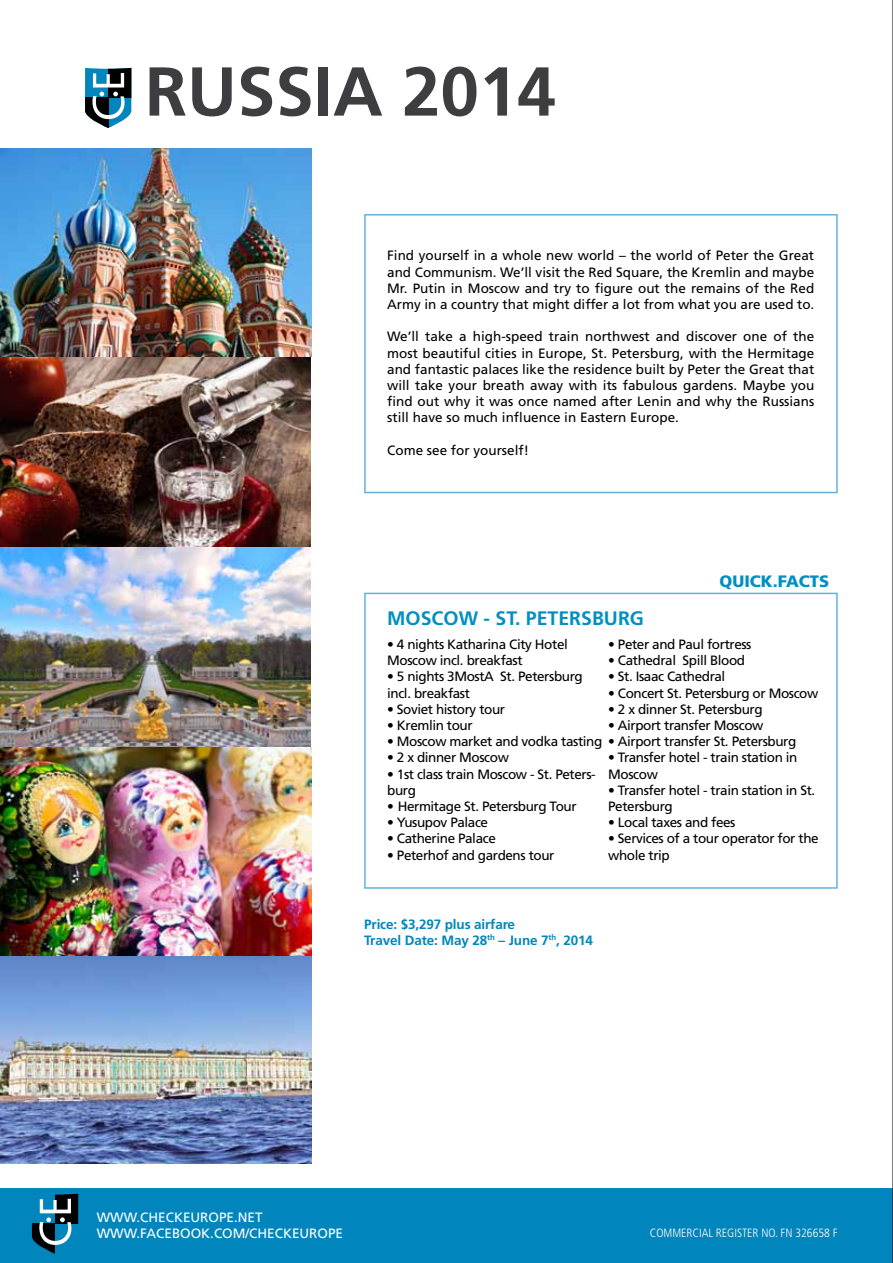
<style>
.page{position:relative;width:893px;height:1263px;background:#fff}
.page>*{position:absolute;margin:0;border:0;box-sizing:border-box;transform-origin:0 0}
.t1{font:700 69.15px "Frutiger LT Std";color:#3e3d40}
.t2{font:700 19.5px "Frutiger LT Std";color:#0090c2}
.t3{font:900 16.5px "Frutiger LT Std";color:#0090c2}
.t4{font:13.5px/16.2px "Frutiger LT Std";letter-spacing:-.03em;color:#000}
.t5{font:700 13.5px/16.2px "Frutiger LT Std";letter-spacing:-.01em;color:#0086bc}
.t6{font:13.5px/16.2px "Frutiger LT Std";color:#fff}
.t7{font:13.5px "Frutiger LT Std";color:#000}
.t8{font:300 condensed 12px "Frutiger LT Std";color:#fff}
</style>
<div class="page">
<div style="left:0;top:1188px;width:893px;height:75px;background:#0086bc"></div>
<svg style="left:85px;top:68px;width:46px;height:60px"></svg>
<hr style="left:892px;top:0;width:1px;height:1263px;background:#000">
<img style="left:0;top:357px;width:311px;height:190px">
<img style="left:1px;top:755px;width:310px;height:408px">
<img style="left:0;top:149px;width:311px;height:208px">
<img style="left:0;top:547px;width:311px;height:208px">
<svg style="left:32px;top:1194px;width:46px;height:60px"></svg>
<h1 class="t1" style="left:145px;top:51px;width:412px">RUSSIA 2014</h1>
<p class="t4" style="left:387px;top:248px;width:429px;text-align:justify">Find yourself in a whole new world – the world of Peter the Great and Communism. We’ll visit the Red Square, the Kremlin and maybe M r. Putin in Moscow and try to figure out the remains of the Red Army in a country that might differ a lot from what you are used to.</p>
<p class="t4" style="left:387px;top:329px;width:429px;text-align:justify">We’ll take a high-speed train northwest and discover one of the most beautiful cities in E urope, St. Petersburg, with the Hermitage and fantastic palaces like the residence built by Peter the Great that will take your breath away with its fabulous gardens. Maybe you find out why it was once named after Lenin and why the Russians still have so much influence in Eastern E urope.</p>
<p class="t7" style="left:387px;top:442px;width:143px">Come see for yourself!</p>
<p class="t3" style="left:720px;top:571px;width:111px">QUICK.FACTS</p>
<h2 class="t2" style="left:387px;top:606px;width:258px">MOSCOW - St. peters burg</h2>
<p class="t4" style="left:387px;top:636px;width:182px">• 4 nights Katharina City Hotel<br>M oscow incl. breakfast</p>
<p class="t4" style="left:387px;top:669px;width:197px">• 5 nights 3M ostA St. Petersburg incl. breakfast</p>
<p class="t4" style="left:387px;top:701px;width:119px">• Soviet history tour</p>
<p class="t4" style="left:387px;top:717px;width:87px">• Kremlin tour</p>
<p class="t4" style="left:387px;top:733px;width:411px">• M oscow market and vodka tasting • Airport transfer St. Petersburg</p>
<p class="t4" style="left:387px;top:750px;width:123px">• 2 x dinner Moscow</p>
<p class="t4" style="left:387px;top:766px;width:210px">• 1st class train M oscow - St. Peters&shy;burg</p>
<p class="t4" style="left:387px;top:798px;width:191px">• Hermitage St. Petersburg Tour</p>
<p class="t4" style="left:387px;top:814px;width:102px">• Yusupov Palace</p>
<p class="t4" style="left:387px;top:831px;width:110px">• Catherine Palace</p>
<p class="t4" style="left:387px;top:847px;width:169px">• Peterhof and gardens tour</p>
<p class="t4" style="left:608px;top:636px;width:145px">• Peter and Paul fortress</p>
<p class="t4" style="left:608px;top:652px;width:138px">• Cathedral Spill B lood</p>
<p class="t4" style="left:608px;top:669px;width:119px">• St. Isaac Cathedral</p>
<p class="t4" style="left:608px;top:685px;width:212px">• Concert St. Petersburg or M oscow</p>
<p class="t4" style="left:608px;top:701px;width:156px">• 2 x dinner St. Petersburg</p>
<p class="t4" style="left:608px;top:717px;width:157px">• Airport transfer M oscow</p>
<p class="t4" style="left:608px;top:750px;width:191px">• Transfer hotel - train station in<br>M oscow</p>
<p class="t4" style="left:608px;top:782px;width:209px">• Transfer hotel - train station in St.<br>Petersburg</p>
<p class="t4" style="left:608px;top:814px;width:129px">• Local taxes and fees</p>
<p class="t4" style="left:608px;top:831px;width:212px">• Services of a tour operator for the whole trip</p>
<p class="t5" style="left:364px;top:916px;width:230px">Price: $3,297 plus airfare<br>Travel Date: May 28<sup>th</sup> – June 7<sup>th</sup>, 2014</p>
<p class="t6" style="left:97px;top:1209px;width:167px">WWW.CHeCKeuroPe.Net www</p>
<p class="t6" style="left:136px;top:1225px;width:208px">.facebook.com/ch eckeurope</p>
<p class="t8" style="left:650px;top:1226px;width:185px">COMMERCIAL REGISTER NO. FN 326658 F</p>
</div>
